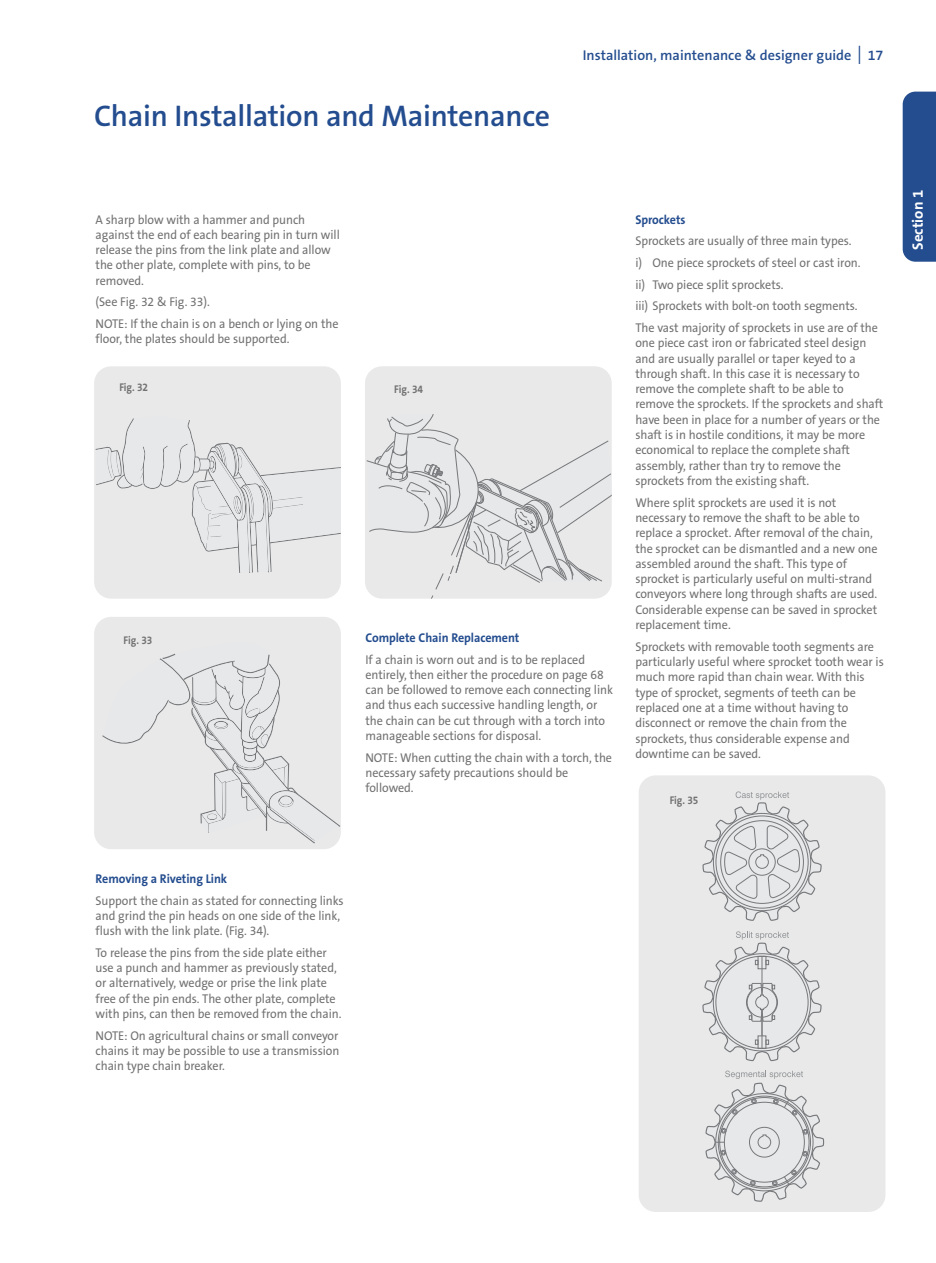
<style>
.page{position:relative;width:936px;height:1263px;background:#fff}
.page>*{position:absolute;margin:0;border:0;box-sizing:border-box;transform-origin:0 0}
.t1{font:600 30px "The Sans B6";letter-spacing:-.01em;color:#244d8f}
.t2{font:700 15px "The Sans B7";color:#fff}
.t3{font:600 14.25px "The Sans B6";color:#244d8f}
.t4{font:12.75px/15.3px "The Sans B5 Plain";letter-spacing:-.005em;color:#737272;scale:.95 1}
.t5{font:700 12.75px "The Sans B7";letter-spacing:-.005em;color:#244d8f;scale:.95 1}
.t6{font:700 11.25px "The Sans B7";letter-spacing:-.005em;color:#737272;scale:.9 1}
.s1{font-size:27px}
</style>
<div class="page">
<div style="left:902px;top:92px;width:33px;height:170px;background:#244d8f"></div>
<div style="left:638px;top:775px;width:247px;height:437px;background:#e9e9e9;border-radius:17px"></div>
<div style="left:94px;top:366px;width:247px;height:233px;background:#e9e9e9;border-radius:17px"></div>
<svg style="left:96px;top:418px;width:245px;height:155px"></svg>
<div style="left:94px;top:617px;width:247px;height:232px;background:#e9e9e9;border-radius:17px"></div>
<svg style="left:102px;top:653px;width:238px;height:190px"></svg>
<div style="left:365px;top:366px;width:246px;height:233px;background:#e9e9e9;border-radius:17px"></div>
<svg style="left:366px;top:414px;width:245px;height:185px"></svg>
<svg style="left:702px;top:791px;width:120px;height:271px"></svg>
<svg style="left:705px;top:1070px;width:119px;height:132px"></svg>
<div style="left:808px;top:902px;width:29px;height:35px;background:#e9e9e9"></div>
<div style="left:700px;top:1066px;width:14px;height:10px;background:#e9e9e9"></div>
<h1 class="t1" style="left:94px;top:100px;width:458px">Chain Installation and Maintenance</h1>
<p class="t3" style="left:582px;top:47px;width:302px">Installation, maintenance &amp; designer guide <span class="s1">I</span> 17</p>
<p class="t4" style="left:96px;top:212px;width:258px">A sharp blow with a hammer and punch against the end of each bearing pin in turn will release the pins from the link plate and allow the other plate, complete with pins, to be removed.</p>
<p class="t4" style="left:96px;top:292px;width:257px;line-height:21.8px">(See Fig. 32 &amp; Fig. 33).<br>NOTE: If the chain is on a bench or lying on the</p>
<p class="t4" style="left:96px;top:332px;width:205px">floor, the plates should be supported.</p>
<p class="t6" style="left:119px;top:381px;width:34px">Fig. 32</p>
<p class="t6" style="left:394px;top:384px;width:34px">Fig. 34</p>
<p class="t6" style="left:124px;top:634px;width:34px">Fig. 33</p>
<p class="t5" style="left:365px;top:631px;width:163px">Complete Chain Replacement</p>
<p class="t4" style="left:365px;top:652px;width:262px">If a chain is worn out and is to be replaced entirely, then either the procedure on page 68 can be followed to remove each connecting link and thus each successive handling length, or the chain can be cut through with a torch into manageable sections for disposal.</p>
<p class="t4" style="left:365px;top:750px;width:261px">NOTE: When cutting the chain with a torch, the necessary safety precautions should be followed.</p>
<p class="t5" style="left:635px;top:213px;width:54px">Sprockets</p>
<p class="t4" style="left:635px;top:230px;width:257px;line-height:21.8px">Sprockets are usually of three main types.<br>i) One piece sprockets of steel or cast iron.<br>ii) Two piece split sprockets.<br>iii) Sprockets with bolt-on tooth segments.<br>The vast majority of sprockets in use are of the</p>
<p class="t4" style="left:635px;top:336px;width:262px">one piece cast iron or fabricated steel design and are usually parallel or taper keyed to a through shaft. In this case it is necessary to remove the complete shaft to be able to remove the sprockets. If the sprockets and shaft have been in place for a number of years or the shaft is in hostile conditions, it may be more economical to replace the complete shaft assembly, rather than try to remove the sprockets from the existing shaft.</p>
<p class="t4" style="left:635px;top:495px;width:256px">Where split sprockets are used it is not necessary to remove the shaft to be able to replace a sprocket. After removal of the chain, the sprocket can be dismantled and a new one assembled around the shaft. This type of sprocket is particularly useful on multi-strand conveyors where long through shafts are used.<br>Considerable expense can be saved in sprocket replacement time.</p>
<p class="t4" style="left:635px;top:639px;width:263px">Sprockets with removable tooth segments are particularly useful where sprocket tooth wear is much more rapid than chain wear. With this type of sprocket, segments of teeth can be replaced one at a time without having to disconnect or remove the chain from the sprockets, thus considerable expense and downtime can be saved.</p>
<p class="t6" style="left:669px;top:794px;width:34px">Fig. 35</p>
<p class="t5" style="left:96px;top:872px;width:140px">Removing a Riveting Link</p>
<p class="t4" style="left:96px;top:893px;width:263px">Support the chain as stated for connecting links and grind the pin heads on one side of the link, flush with the link plate. (Fig. 34).</p>
<p class="t4" style="left:96px;top:945px;width:260px">To release the pins from the side plate either use a punch and hammer as previously stated, or alternatively, wedge or prise the link plate free of the pin ends. The other plate, complete with pins, can then be removed from the chain.</p>
<p class="t4" style="left:96px;top:1028px;width:258px;text-align:justify">NOTE: On agricultural chains or small conveyor chains it may be possible to use a transmission chain type chain breaker.</p>
<p class="t2" style="left:909px;top:250px;width:62px;rotate:-90deg">Section 1</p>
</div>
